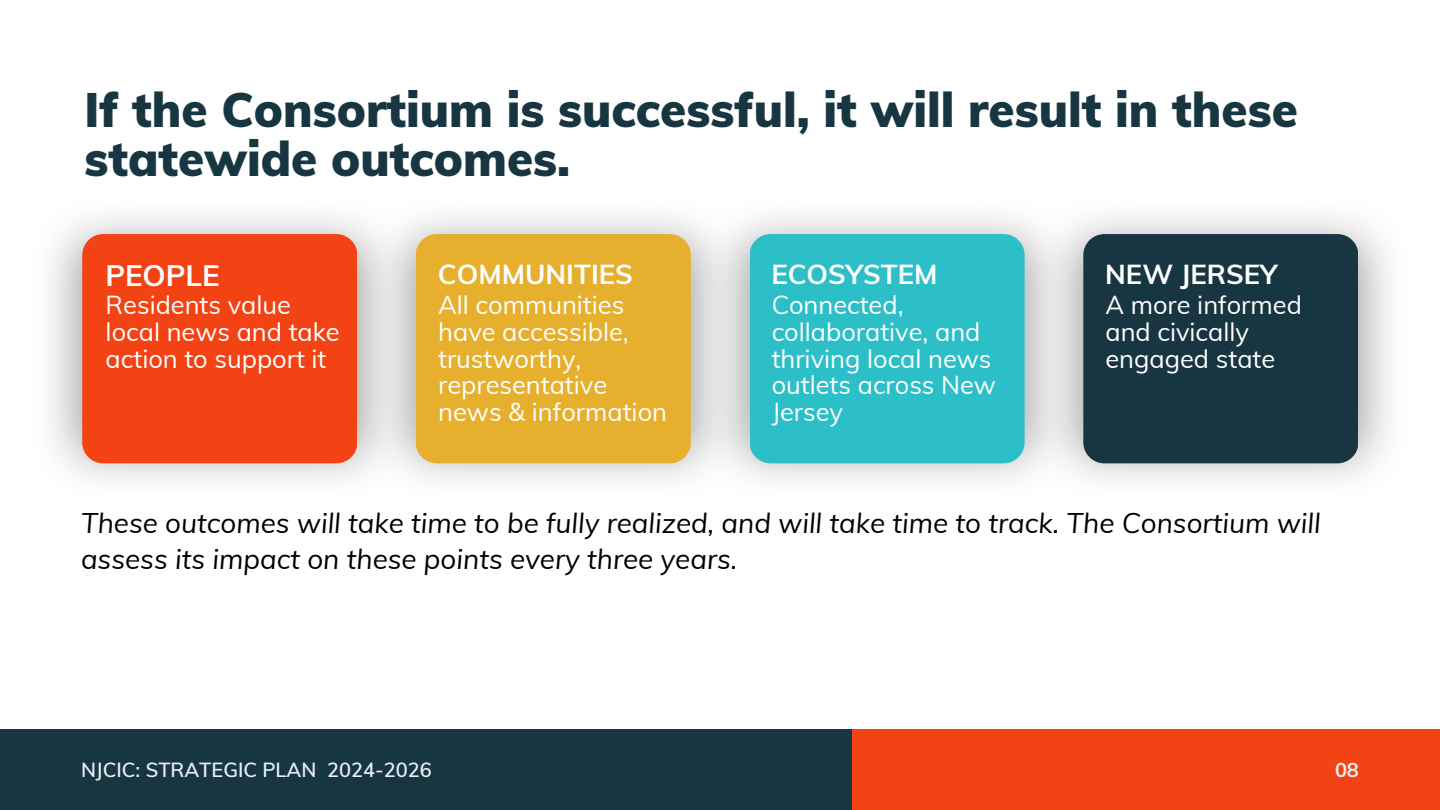
<style>
.page{position:relative;width:1440px;height:810px;background:#fff}
.page>*{position:absolute;margin:0;border:0;box-sizing:border-box;transform-origin:0 0}
.t1{font:900 47.4px/49.7px "Muli";color:#183642}
.t2{font:700 29.6px "Muli";color:#fff}
.t3{font:italic 27.8px/35.2px "Muli";color:#000}
.t4{font:700 27.5px "Muli";color:#fff}
.t5{font:25.4px/26.6px "Muli";color:#fff}
.t6{font:600 20px "Muli";color:#e9f0f3}
.t7{font:700 20px "Muli";color:#e9f0f3}
</style>
<div class="page">
<div style="left:0;top:729px;width:1440px;height:81px;background:#183642"></div>
<div style="left:853px;top:729px;width:587px;height:81px;background:#f34213"></div>
<img style="left:1074px;top:217px;width:315px;height:263px">
<img style="left:741px;top:217px;width:333px;height:263px">
<img style="left:407px;top:217px;width:334px;height:263px">
<img style="left:51px;top:217px;width:356px;height:263px">
<div style="left:82px;top:234px;width:275px;height:229px;background:#f34213;border-radius:21px"></div>
<div style="left:416px;top:234px;width:275px;height:229px;background:#e6af2e;border-radius:21px"></div>
<div style="left:750px;top:234px;width:275px;height:229px;background:#2cbfc8;border-radius:21px"></div>
<div style="left:1083px;top:234px;width:275px;height:229px;background:#183642;border-radius:21px"></div>
<h1 class="t1" style="left:84px;top:84px;width:1215px">If the Consortium is successful, it will result in these statewide outcomes.</h1>
<h4 class="t2" style="left:105px;top:256px;width:116px">PEOPLE</h4>
<p class="t5" style="left:106px;top:292px;width:236px">Residents value local news and take action to support it</p>
<h2 class="t4" style="left:438px;top:256px;width:196px">COMMUNITIES</h2>
<h4 class="t5" style="left:438px;top:292px;width:230px">All communities have accessible, trustworthy, representative news &amp; information</h4>
<p class="t4" style="left:771px;top:256px;width:168px">ECOSYSTEM</p>
<h2 class="t5" style="left:772px;top:292px;width:226px">Connected, collaborative, and thriving local news outlets across New<br>Jersey</h2>
<h4 class="t4" style="left:1105px;top:256px;width:174px">NEW JERSEY</h4>
<p class="t5" style="left:1105px;top:292px;width:198px">A more informed and civically engaged state</p>
<h2 class="t3" style="left:81px;top:505px;width:1241px">These outcomes will take time to be fully realized, and will take time to track. The Consortium will assess its impact on these points every three years.</h2>
<p class="t6" style="left:81px;top:757px;width:352px">NJCIC: STRATEGIC PLAN 2024-2026</p>
<h2 class="t7" style="left:1335px;top:757px;width:25px">08</h2>
</div>
